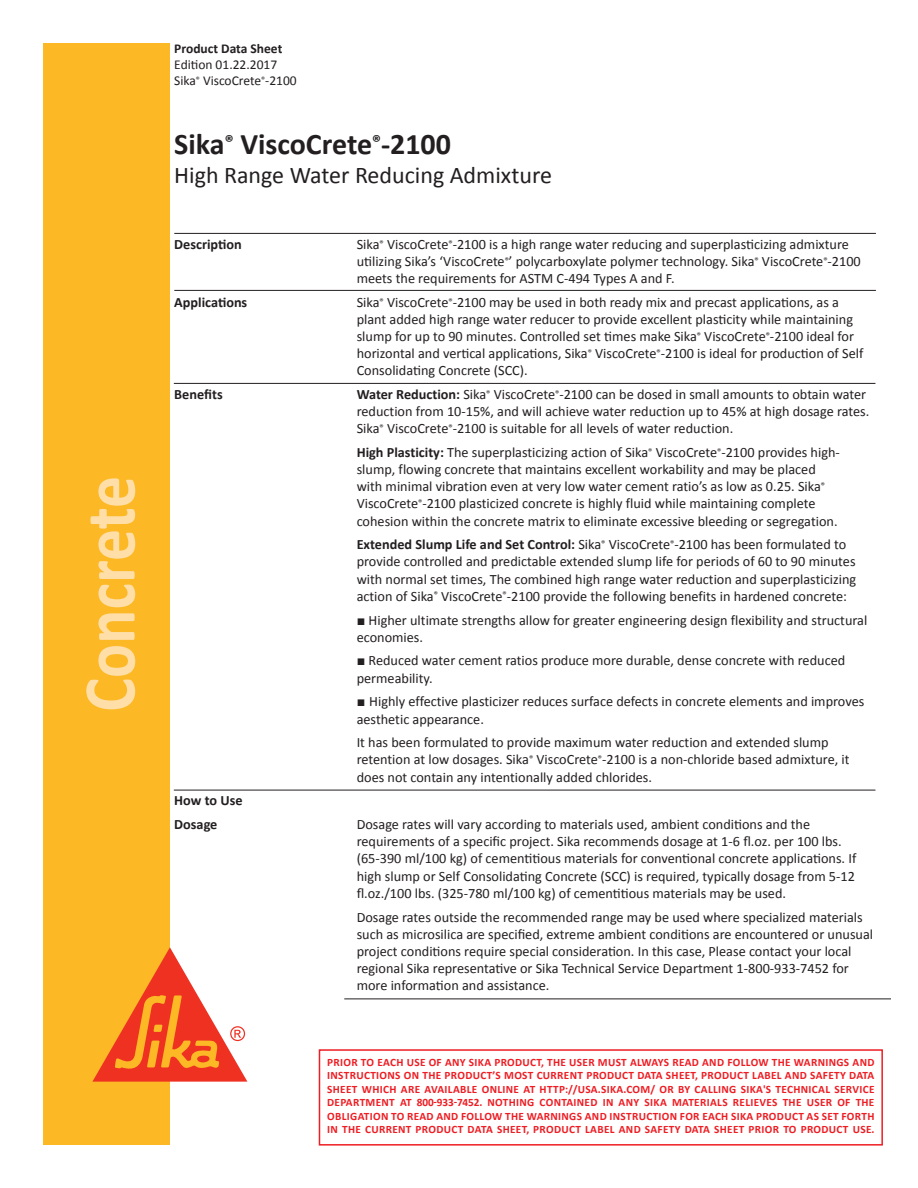
<style>
.page{position:relative;width:918px;height:1188px;background:#fff}
.page>*{position:absolute;margin:0;border:0;box-sizing:border-box;transform-origin:0 0}
.t1{font:700 75px "Calibri";color:#ffdea7;scale:.85 1}
.Product{font:700 30px "Calibri";color:#231f20}
.Description{font:24px "Calibri";color:#231f20}
.Body_text{font:14.25px/17.1px "Calibri";color:#231f20}
.Body_text-2{font:700 14.25px "Calibri";color:#231f20}
.t2{font:13.5px "Calibri";color:#231f20}
.t3{font:700 13.5px "Calibri";color:#231f20}
.t4{font:700 11.25px/13.5px "Calibri";letter-spacing:.03em;color:#ee1d23;text-align:justify}
.s1{font-weight:700}
.s2{font-family:"Arial"}
</style>
<div class="page">
<div style="left:43px;top:43px;width:126px;height:1102px;background:#fcb825"></div>
<svg style="left:92px;top:947px;width:155px;height:135px"></svg>
<div style="left:319px;top:1049px;width:564px;height:97px;border:2px solid #ee1d23"></div>
<hr style="left:174px;top:290px;width:702px;height:1px;background:#231f20">
<hr style="left:174px;top:233px;width:702px;height:1px;background:#231f20">
<hr style="left:174px;top:383px;width:701px;height:1px;background:#231f20">
<hr style="left:344px;top:999px;width:547px;height:1px;background:#231f20">
<hr style="left:174px;top:790px;width:701px;height:1px;background:#231f20">
<h1 class="t1" style="left:62px;top:712px;width:279px;rotate:-90deg">Concrete</h1>
<p class="t3" style="left:174px;top:40px;width:110px">Product Data Sheet</p>
<p class="t2" style="left:174px;top:56px;width:104px">Edition 01.22.2017</p>
<p class="t2" style="left:174px;top:72px;width:124px">Sika<sup>®</sup> ViscoCrete<sup>®</sup>-2100</p>
<p class="Product" style="left:174px;top:125px;width:278px">Sika<sup>®</sup> ViscoCrete<sup>®</sup>-2100</p>
<p class="Description" style="left:174px;top:160px;width:379px">High Range Water Reducing Admixture</p>
<p class="Body_text-2" style="left:174px;top:235px;width:69px">Description</p>
<p class="Body_text" style="left:357px;top:236px;width:506px">Sika<sup>®</sup> ViscoCrete<sup>®</sup>-2100 is a high range water reducing and superplasticizing admixture utilizing Sika’s ‘ViscoCrete<sup>®</sup>’ polycarboxylate polymer technology. Sika<sup>®</sup> ViscoCrete<sup>®</sup>-2100 meets the requirements for ASTM C-494 Types A and F.</p>
<p class="Body_text-2" style="left:174px;top:293px;width:75px">Applications</p>
<p class="Body_text" style="left:357px;top:294px;width:508px">Sika<sup>®</sup> ViscoCrete<sup>®</sup>-2100 may be used in both ready mix and precast applications, as a plant added high range water reducer to provide excellent plasticity while maintaining slump for up to 90 minutes. Controlled set times make Sika<sup>®</sup> ViscoCrete<sup>®</sup>-2100 ideal for horizontal and vertical applications, Sika<sup>®</sup> ViscoCrete<sup>®</sup>-2100 is ideal for production of Self Consolidating Concrete (SCC).</p>
<p class="Body_text-2" style="left:174px;top:385px;width:50px">Benefits</p>
<p class="Body_text" style="left:357px;top:386px;width:514px"><span class="s1">Water Reduction:</span> Sika<sup>®</sup> ViscoCrete<sup>®</sup>-2100 can be dosed in small amounts to obtain water reduction from 10-15%, and will achieve water reduction up to 45% at high dosage rates.<br>Sika<sup>®</sup> ViscoCrete<sup>®</sup>-2100 is suitable for all levels of water reduction.</p>
<p class="Body_text" style="left:357px;top:444px;width:485px"><span class="s1">High Plasticity:</span> The superplasticizing action of Sika<sup>®</sup> ViscoCrete<sup>®</sup>-2100 provides high&shy;slump, flowing concrete that maintains excellent workability and may be placed with minimal vibration even at very low water cement ratio’s as low as 0.25. Sika<sup>® </sup>ViscoCrete<sup>®</sup>-2100 plasticized concrete is highly fluid while maintaining complete cohesion within the concrete matrix to eliminate excessive bleeding or segregation.</p>
<p class="Body_text" style="left:357px;top:536px;width:501px"><span class="s1">Extended Slump Life and Set Control:</span> Sika<sup>®</sup> ViscoCrete<sup>®</sup>-2100 has been formulated to provide controlled and predictable extended slump life for periods of 60 to 90 minutes with normal set times, The combined high range water reduction and superplasticizing action of Sika<sup>®</sup> ViscoCrete<sup>®</sup>-2100 provide the following benefits in hardened concrete:</p>
<p class="Body_text" style="left:357px;top:611px;width:512px"><span class="s2">■</span> Higher ultimate strengths allow for greater engineering design flexibility and structural economies.</p>
<p class="Body_text" style="left:357px;top:652px;width:490px"><span class="s2">■</span> Reduced water cement ratios produce more durable, dense concrete with reduced permeability.</p>
<p class="Body_text" style="left:357px;top:693px;width:509px"><span class="s2">■</span> Highly effective plasticizer reduces surface defects in concrete elements and improves aesthetic appearance.</p>
<p class="Body_text" style="left:357px;top:734px;width:494px">It has been formulated to provide maximum water reduction and extended slump retention at low dosages. Sika<sup>®</sup> ViscoCrete<sup>®</sup>-2100 is a non-chloride based admixture, it does not contain any intentionally added chlorides.</p>
<p class="Body_text-2" style="left:174px;top:792px;width:70px">How to Use</p>
<p class="Body_text-2" style="left:174px;top:815px;width:45px">Dosage</p>
<p class="Body_text" style="left:357px;top:816px;width:501px">Dosage rates will vary according to materials used, ambient conditions and the requirements of a specific project. Sika recommends dosage at 1-6 fl.oz. per 100 lbs. (65-390 ml/100 kg) of cementitious materials for conventional concrete applications. If high slump or Self Consolidating Concrete (SCC) is required, typically dosage from 5-12 fl.oz./100 lbs. (325-780 ml/100 kg) of cementitious materials may be used.</p>
<p class="Body_text" style="left:357px;top:908px;width:518px">Dosage rates outside the recommended range may be used where specialized materials such as microsilica are specified, extreme ambient conditions are encountered or unusual project conditions require special consideration. In this case, Please contact your local regional Sika representative or Sika Technical Service Department 1-800-933-7452 for more information and assistance.</p>
<p class="t4" style="left:327px;top:1055px;width:549px">PRIOR TO EACH USE OF ANY SIKA PRODUCT, THE USER MUST ALWAYS READ AND FOLLOW THE WARNINGS AND INSTRUCTIONS ON THE PRODUCT’S MOST CURRENT PRODUCT DATA SHEET, PRODUCT LABEL AND SAFETY DATA SHEET WHICH ARE AVAILABLE ONLINE AT HTTP://USA.SIKA.COM/ OR BY CALLING SIKA'S TECHNICAL SERVICE DEPARTMENT AT 800-933-7452. NOTHING CONTAINED IN ANY SIKA MATERIALS RELIEVES THE USER OF THE OBLIGATION TO READ AND FOLLOW THE WARNINGS AND INSTRUCTION FOR EACH SIKA PRODUCT AS SET FORTH IN THE CURRENT PRODUCT DATA SHEET, PRODUCT LABEL AND SAFETY DATA SHEET PRIOR TO PRODUCT USE.</p>
</div>
